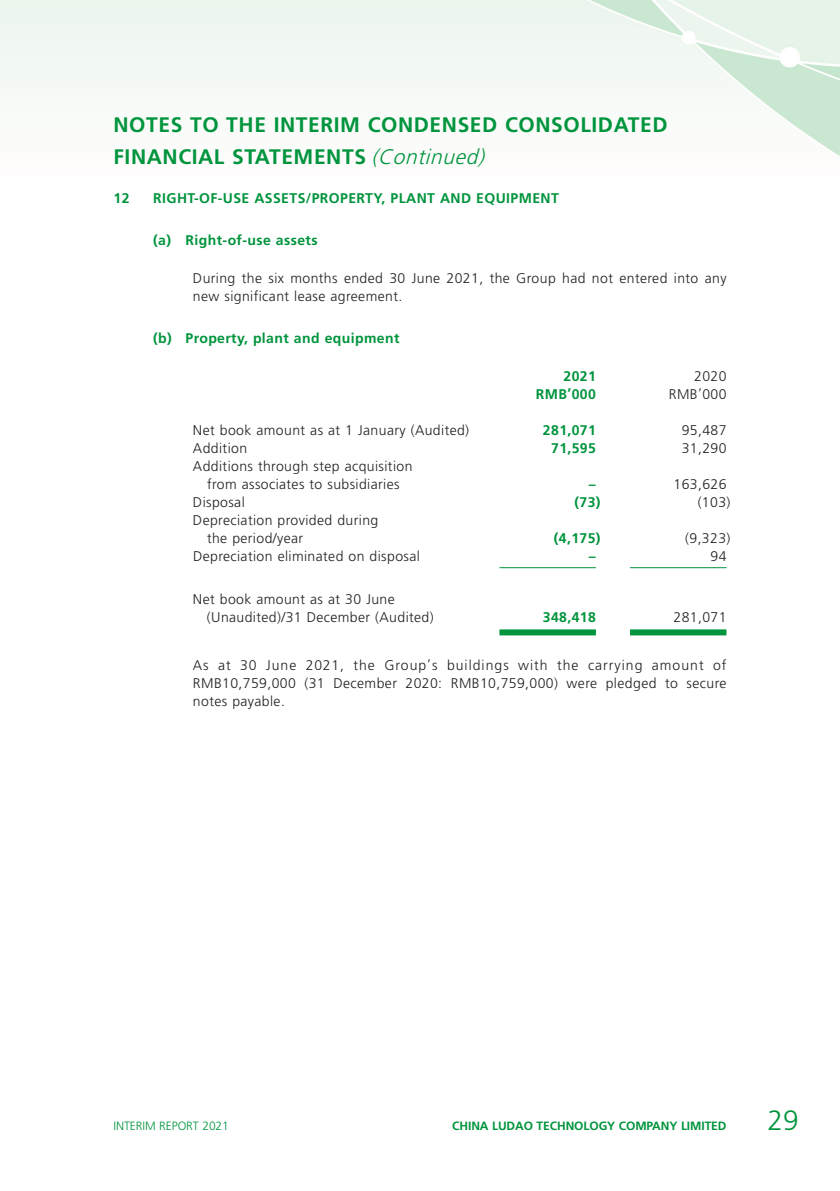
<style>
.page{position:relative;width:840px;height:1191px;background:#fff}
.page>*{position:absolute;margin:0;border:0;box-sizing:border-box;transform-origin:0 0}
.t1{font:300 28px "Frutiger LT Std";color:#00943d}
.t2{font:700 21px/32px "Frutiger LT Std";letter-spacing:.03em;color:#00943d}
.t3{font:300 14px/18px "Frutiger LT Std";letter-spacing:.03em;color:#231f20}
.t4{font:700 14px "Frutiger LT Std";letter-spacing:.03em;color:#00943d}
.t5{font:700 12px "Frutiger LT Std";letter-spacing:-.005em;color:#00943d}
.t6{font:300 12px "Frutiger LT Std";letter-spacing:-.005em;color:#00943d}
.s1{font-weight:300;font-style:italic}
</style>
<div class="page">
<img style="left:0;top:0;width:839px;height:636px">
<hr style="left:499px;top:567px;width:96px;height:1px;background:#00943d">
<hr style="left:629px;top:567px;width:97px;height:1px;background:#00943d">
<div style="left:499px;top:629px;width:96px;height:6px;background:#00943d"></div>
<div style="left:629px;top:629px;width:97px;height:6px;background:#00943d"></div>
<h2 class="t2" style="left:113px;top:109px;width:555px">NOTES TO THE INTERIM CONDENSED CONSOLIDATED<br>FINANCIAL STATEMENTS <span class="s1">(Continued)</span></h2>
<p class="t4" style="left:113px;top:190px;width:17px">12</p>
<p class="t4" style="left:153px;top:190px;width:407px">RIGHT-OF-USE ASSETS/PROPERTY, PLANT AND EQUIPMENT</p>
<p class="t4" style="left:153px;top:232px;width:166px">(a) Right-of-use assets</p>
<p class="t3" style="left:193px;top:269px;width:535px">During the six months ended 30 June 2021, the Group had not entered into any new significant lease agreement.</p>
<p class="t4" style="left:153px;top:330px;width:247px">(b) Property, plant and equipment</p>
<p class="t4" style="left:563px;top:367px;width:34px">2021</p>
<p class="t3" style="left:693px;top:367px;width:34px">2020</p>
<p class="t4" style="left:535px;top:385px;width:61px">RMB’000</p>
<p class="t3" style="left:668px;top:385px;width:59px">RMB’000</p>
<p class="t3" style="left:193px;top:421px;width:277px">Net book amount as at 1 January (Audited)</p>
<p class="t4" style="left:542px;top:421px;width:54px">281,071</p>
<p class="t3" style="left:681px;top:421px;width:46px">95,487</p>
<p class="t3" style="left:193px;top:439px;width:56px">Addition</p>
<p class="t4" style="left:551px;top:439px;width:46px">71,595</p>
<p class="t3" style="left:681px;top:439px;width:46px">31,290</p>
<p class="t3" style="left:193px;top:457px;width:221px;text-align:center">Additions through step acquisition from associates to subsidiaries</p>
<p class="t4" style="left:588px;top:475px;width:8px">–</p>
<p class="t3" style="left:673px;top:475px;width:54px">163,626</p>
<p class="t3" style="left:193px;top:493px;width:53px">Disposal</p>
<p class="t4" style="left:574px;top:493px;width:28px">(73)</p>
<p class="t3" style="left:697px;top:493px;width:34px">(103)</p>
<p class="t3" style="left:207px;top:511px;width:173px;text-indent:-14px">Depreciation provided during the period/year</p>
<p class="t4" style="left:553px;top:529px;width:48px">(4,175)</p>
<p class="t3" style="left:684px;top:529px;width:47px">(9,323)</p>
<p class="t3" style="left:193px;top:547px;width:228px">Depreciation eliminated on disposal</p>
<p class="t4" style="left:588px;top:547px;width:8px">–</p>
<p class="t3" style="left:710px;top:547px;width:17px">94</p>
<p class="t3" style="left:207px;top:590px;width:228px;text-indent:-14px">Net book amount as at 30 June (Unaudited)/31 December (Audited)</p>
<p class="t4" style="left:542px;top:609px;width:54px">348,418</p>
<p class="t3" style="left:673px;top:608px;width:54px">281,071</p>
<p class="t3" style="left:193px;top:656px;width:535px;text-align:justify">As at 30 June 2021, the Group’s buildings with the carrying amount of RMB10,759,000 (31 December 2020: RMB10,759,000) were pledged to secure notes payable.</p>
<p class="t6" style="left:113px;top:1119px;width:117px">INTERIM REPORT 2021</p>
<p class="t5" style="left:452px;top:1118px;width:276px">CHINA LUDAO TECHNOLOGY COMPANY LIMITED</p>
<h1 class="t1" style="left:767px;top:1104px;width:33px">29</h1>
</div>
